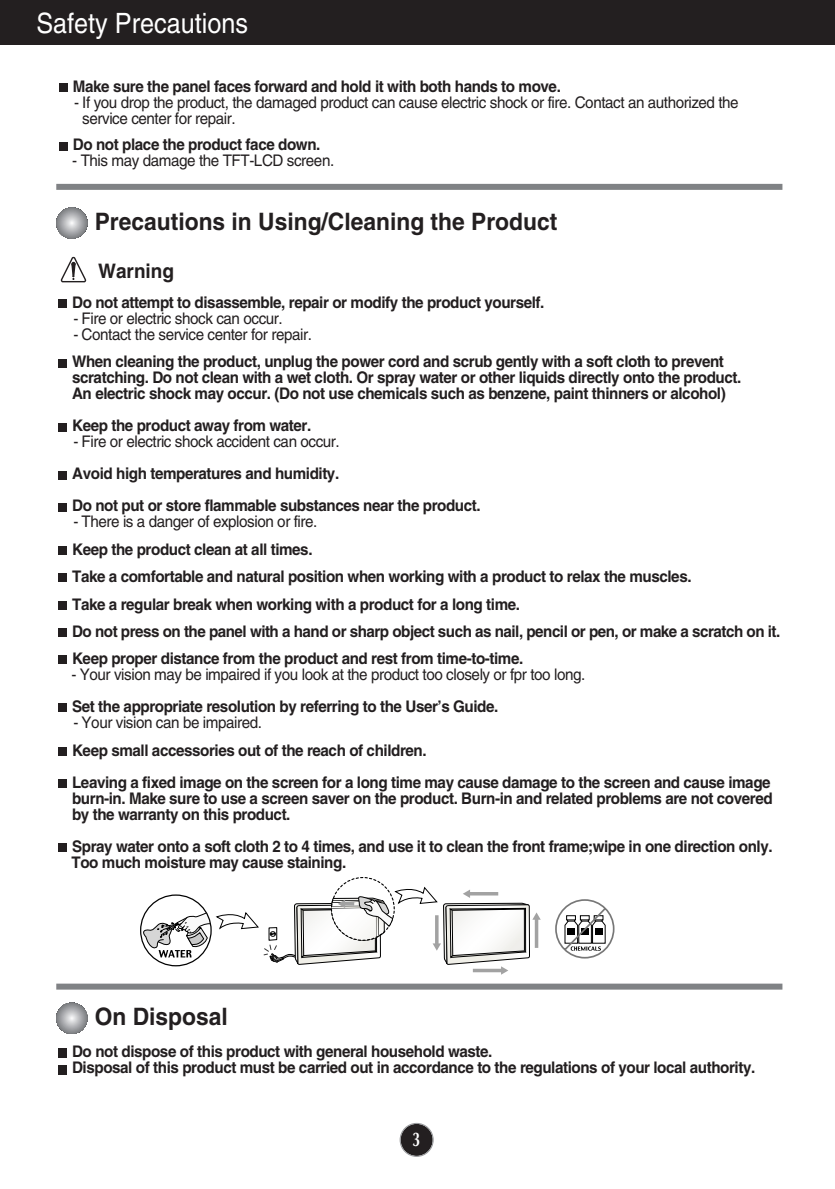
<style>
.page{position:relative;width:835px;height:1189px;background:#fff}
.page>*{position:absolute;margin:0;border:0;box-sizing:border-box;transform-origin:0 0}
.t1{font:28px "Helvetica";color:#fff;scale:.9 1}
.t2{font:700 24px "Helvetica";color:#231f20;scale:.95 1}
.t3{font:700 20px "Helvetica";color:#231f20;scale:.95 1}
.t4{font:700 20px "Optima";color:#fff;scale:.7 1}
.t5{font:700 16px/16px "Helvetica";letter-spacing:-.03em;color:#231f20;scale:.95 1}
.t6{font:16px/16px "Helvetica";letter-spacing:-.03em;color:#231f20;scale:.95 1}
</style>
<div class="page">
<div style="left:400px;top:1124px;width:32px;height:32px;background:#231f20;border-radius:50%"></div>
<div style="left:399px;top:1123px;width:34px;height:34px;border:1px solid #939598;border-radius:50%"></div>
<div style="left:0;top:0;width:835px;height:45px;background:#231f20"></div>
<svg style="left:56px;top:207px;width:31px;height:32px"></svg>
<svg style="left:60px;top:256px;width:27px;height:27px"></svg>
<div style="left:56px;top:184px;width:726px;height:6px;background:#808285"></div>
<div style="left:58px;top:843px;width:9px;height:8px;background:#231f20"></div>
<div style="left:58px;top:779px;width:9px;height:8px;background:#231f20"></div>
<div style="left:58px;top:747px;width:9px;height:8px;background:#231f20"></div>
<div style="left:58px;top:703px;width:9px;height:9px;background:#231f20"></div>
<div style="left:58px;top:655px;width:9px;height:9px;background:#231f20"></div>
<div style="left:58px;top:628px;width:9px;height:9px;background:#231f20"></div>
<div style="left:58px;top:601px;width:9px;height:8px;background:#231f20"></div>
<div style="left:58px;top:573px;width:9px;height:9px;background:#231f20"></div>
<div style="left:58px;top:546px;width:9px;height:9px;background:#231f20"></div>
<div style="left:58px;top:503px;width:9px;height:8px;background:#231f20"></div>
<div style="left:58px;top:471px;width:9px;height:8px;background:#231f20"></div>
<div style="left:58px;top:423px;width:9px;height:8px;background:#231f20"></div>
<div style="left:58px;top:359px;width:9px;height:8px;background:#231f20"></div>
<div style="left:58px;top:299px;width:9px;height:9px;background:#231f20"></div>
<div style="left:56px;top:983px;width:726px;height:6px;background:#808285"></div>
<div style="left:58px;top:1066px;width:9px;height:9px;background:#231f20"></div>
<div style="left:58px;top:1064px;width:9px;height:9px;background:#231f20"></div>
<div style="left:58px;top:1048px;width:9px;height:9px;background:#231f20"></div>
<div style="left:59px;top:142px;width:9px;height:8px;background:#231f20"></div>
<div style="left:59px;top:84px;width:9px;height:8px;background:#231f20"></div>
<svg style="left:56px;top:1002px;width:31px;height:32px"></svg>
<div style="left:140px;top:894px;width:72px;height:72px;border:1px solid #000;border-radius:50%"></div>
<svg style="left:141px;top:912px;width:69px;height:45px"></svg>
<svg style="left:216px;top:877px;width:324px;height:98px"></svg>
<svg style="left:555px;top:899px;width:59px;height:60px"></svg>
<h1 class="t1" style="left:36px;top:13px;width:236px">Safety Precautions</h1>
<p class="t5" style="left:73px;top:80px;width:515px">Make sure the panel faces forward and hold it with both hands to move.</p>
<p class="t6" style="left:82px;top:96px;width:692px;text-indent:-8px">- If you drop the product, the damaged product can cause electric shock or fire. Contact an authorized the service center for repair.</p>
<p class="t5" style="left:73px;top:138px;width:262px">Do not place the product face down.</p>
<p class="t6" style="left:72px;top:154px;width:277px">- This may damage the TFT-LCD screen.</p>
<h2 class="t2" style="left:95px;top:213px;width:488px">Precautions in Using/Cleaning the Product</h2>
<p class="t3" style="left:98px;top:263px;width:81px">Warning</p>
<p class="t5" style="left:72px;top:296px;width:498px">Do not attempt to disassemble, repair or modify the product yourself.</p>
<p class="t6" style="left:73px;top:312px;width:222px">- Fire or electric shock can occur.</p>
<p class="t6" style="left:73px;top:328px;width:252px">- Contact the service center for repair.</p>
<p class="t5" style="left:72px;top:355px;width:706px">When cleaning the product, unplug the power cord and scrub gently with a soft cloth to prevent scratching. Do not clean with a wet cloth. Or spray water or other liquids directly onto the product.<br>An electric shock may occur. (Do not use chemicals such as benzene, paint thinners or alcohol)</p>
<p class="t5" style="left:72px;top:419px;width:253px">Keep the product away from water.</p>
<p class="t6" style="left:73px;top:435px;width:282px">- Fire or electric shock accident can occur.</p>
<p class="t5" style="left:72px;top:459px;width:431px;line-height:32px">Avoid high temperatures and humidity.<br>Do not put or store flammable substances near the product.</p>
<p class="t6" style="left:73px;top:515px;width:258px">- There is a danger of explosion or fire.</p>
<p class="t5" style="left:72px;top:537px;width:747px;line-height:27.4px">Keep the product clean at all times.<br>Take a comfortable and natural position when working with a product to relax the muscles.<br>Take a regular break when working with a product for a long time.<br>Do not press on the panel with a hand or sharp object such as nail, pencil or pen, or make a scratch on it.<br>Keep proper distance from the product and rest from time-to-time.</p>
<p class="t6" style="left:72px;top:668px;width:542px">- Your vision may be impaired if you look at the product too closely or fpr too long.</p>
<p class="t5" style="left:72px;top:700px;width:450px">Set the appropriate resolution by referring to the User’s Guide.</p>
<p class="t6" style="left:73px;top:716px;width:200px">- Your vision can be impaired.</p>
<p class="t5" style="left:72px;top:735px;width:736px;line-height:32px">Keep small accessories out of the reach of children.<br>Leaving a fixed image on the screen for a long time may cause damage to the screen and cause image</p>
<p class="t5" style="left:72px;top:791px;width:739px">burn-in. Make sure to use a screen saver on the product. Burn-in and related problems are not covered by the warranty on this product.</p>
<p class="t5" style="left:72px;top:839px;width:739px">Spray water onto a soft cloth 2 to 4 times, and use it to clean the front frame;wipe in one direction only.<br>Too much moisture may cause staining.</p>
<h2 class="t2" style="left:95px;top:1008px;width:141px">On Disposal</h2>
<p class="t5" style="left:72px;top:1045px;width:720px">Do not dispose of this product with general household waste.<br>Disposal of this product must be carried out in accordance to the regulations of your local authority.</p>
<p class="t4" style="left:412px;top:1131px;width:13px">3</p>
</div>
